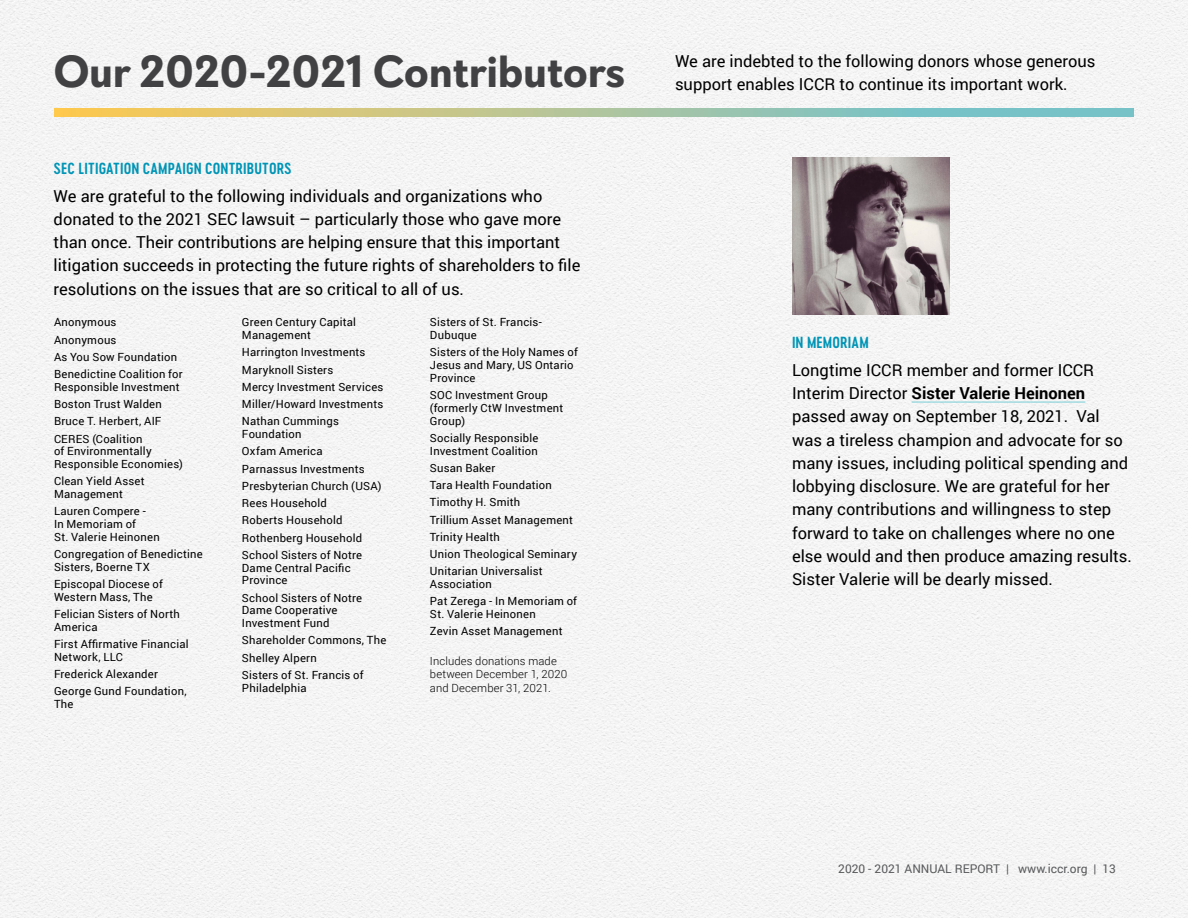
<style>
.page{position:relative;width:1188px;height:918px;background:#f5f5f5}
.page>*{position:absolute;margin:0;border:0;box-sizing:border-box;transform-origin:0 0}
.t1{font:700 45px "Davis Sans";letter-spacing:-.01em;color:#414042}
.t2{font:16.5px/23.2px "Roboto";color:#000}
.t3{font:15px "Cervo Neue Semi Bold Neue";letter-spacing:.01em;color:#0095b6}
.t4{font:12px "Roboto";color:#58595b}
.t5{font:11.25px/17.2px "Roboto";letter-spacing:.02em;color:#000}
.t6{font:300 11.25px/13.2px "Roboto";letter-spacing:.015em;color:#000}
.s1{font-weight:700}
</style>
<div class="page">
<hr style="left:912px;top:402px;width:173px;height:1px;background:#77cdd6">
<svg style="left:54px;top:108px;width:1080px;height:8px"></svg>
<img style="left:792px;top:157px;width:157px;height:158px">
<h1 class="t1" style="left:54px;top:45px;width:573px">Our 2020-2021 Contributors</h1>
<h3 class="t3" style="left:54px;top:158px;width:240px">SEC LITIGATION CAMPAIGN CONTRIBUTORS</h3>
<p class="t2" style="left:54px;top:184px;width:528px">We are grateful to the following individuals and organizations who donated to the 2021 SEC lawsuit – particularly those who gave more than once. Their contributions are helping ensure that this important litigation succeeds in protecting the future rights of shareholders to file resolutions on the issues that are so critical to all of us.</p>
<p class="t5" style="left:54px;top:313px;width:130px">Anonymous<br>Anonymous<br>As You Sow Foundation<br>Benedictine Coalition for</p>
<p class="t5" style="left:54px;top:378px;width:127px">Responsible Investment<br>Boston Trust Walden<br>Bruce T. Herbert, AIF<br>CERES (Coalition</p>
<p class="t5" style="left:54px;top:445px;width:130px;line-height:12.8px">of Environmentally<br>Responsible Economies)</p>
<p class="t5" style="left:54px;top:475px;width:92px;line-height:12.8px">Clean Yield Asset<br>Management</p>
<p class="t5" style="left:54px;top:505px;width:107px;line-height:12.8px">Lauren Compere -<br>In Memoriam of<br>St. Valerie Heinonen</p>
<p class="t5" style="left:54px;top:547px;width:150px;line-height:12.8px">Congregation of Benedictine<br>Sisters, Boerne TX</p>
<p class="t5" style="left:54px;top:577px;width:110px;line-height:12.8px">Episcopal Diocese of<br>Western Mass, The</p>
<p class="t5" style="left:54px;top:607px;width:127px;line-height:12.8px">Felician Sisters of North<br>America</p>
<p class="t5" style="left:54px;top:637px;width:136px;line-height:12.8px">First Affirmative Financial<br>Network, LLC</p>
<p class="t5" style="left:54px;top:665px;width:134px">Frederick Alexander<br>George Gund Foundation,</p>
<p class="t5" style="left:54px;top:695px;width:21px">The</p>
<p class="t5" style="left:242px;top:316px;width:116px;line-height:12.8px">Green Century Capital<br>Management</p>
<p class="t5" style="left:242px;top:343px;width:143px">Harrington Investments<br>Maryknoll Sisters<br>Mercy Investment Services<br>Miller/Howard Investments<br>Nathan Cummings</p>
<p class="t5" style="left:242px;top:425px;width:141px">Foundation<br>Oxfam America<br>Parnassus Investments<br>Presbyterian Church (USA)<br>Rees Household<br>Roberts Household<br>Rothenberg Household<br>School Sisters of Notre</p>
<p class="t5" style="left:242px;top:561px;width:110px;line-height:12.8px">Dame Central Pacific<br>Province</p>
<p class="t5" style="left:242px;top:591px;width:122px;line-height:12.8px">School Sisters of Notre<br>Dame Cooperative<br>Investment Fund</p>
<p class="t5" style="left:242px;top:631px;width:146px">Shareholder Commons, The<br>Shelley Alpern<br>Sisters of St. Francis of</p>
<p class="t5" style="left:242px;top:679px;width:66px">Philadelphia</p>
<p class="t5" style="left:430px;top:316px;width:113px;line-height:12.8px">Sisters of St. Francis-<br>Dubuque</p>
<p class="t5" style="left:430px;top:345px;width:149px;line-height:12.8px">Sisters of the Holy Names of<br>Jesus and Mary, US Ontario<br>Province</p>
<p class="t5" style="left:430px;top:388px;width:135px;line-height:12.8px">SOC Investment Group (formerly CtW Investment<br>Group)</p>
<p class="t5" style="left:430px;top:431px;width:110px;line-height:12.8px">Socially Responsible<br>Investment Coalition</p>
<p class="t5" style="left:430px;top:459px;width:149px">Susan Baker<br>Tara Health Foundation<br>Timothy H. Smith<br>Trillium Asset Management<br>Trinity Health<br>Union Theological Seminary<br>Unitarian Universalist</p>
<p class="t5" style="left:430px;top:575px;width:149px">Association<br>Pat Zerega - In Memoriam of</p>
<p class="t5" style="left:430px;top:605px;width:134px">St. Valerie Heinonen<br>Zevin Asset Management</p>
<p class="t6" style="left:430px;top:654px;width:139px">Includes donations made between December 1, 2020 and December 31, 2021.</p>
<h2 class="t2" style="left:675px;top:49px;width:422px">We are indebted to the following donors whose generous</h2>
<h2 class="t2" style="left:675px;top:72px;width:394px">support enables ICCR to continue its important work.</h2>
<h3 class="t3" style="left:792px;top:332px;width:78px">IN MEMORIAM</h3>
<p class="t2" style="left:792px;top:358px;width:342px">Longtime ICCR member and former ICCR Interim Director <span class="s1">Sister Valerie Heinonen </span>passed away on September 18, 2021. Val was a tireless champion and advocate for so many issues, including political spending and lobbying disclosure. We are grateful for her many contributions and willingness to step forward to take on challenges where no one else would and then produce amazing results.<br>Sister Valerie will be dearly missed.</p>
<p class="t4" style="left:838px;top:860px;width:279px">2020 - 2021 ANNUAL REPORT | www.iccr.org | 13</p>
</div>
